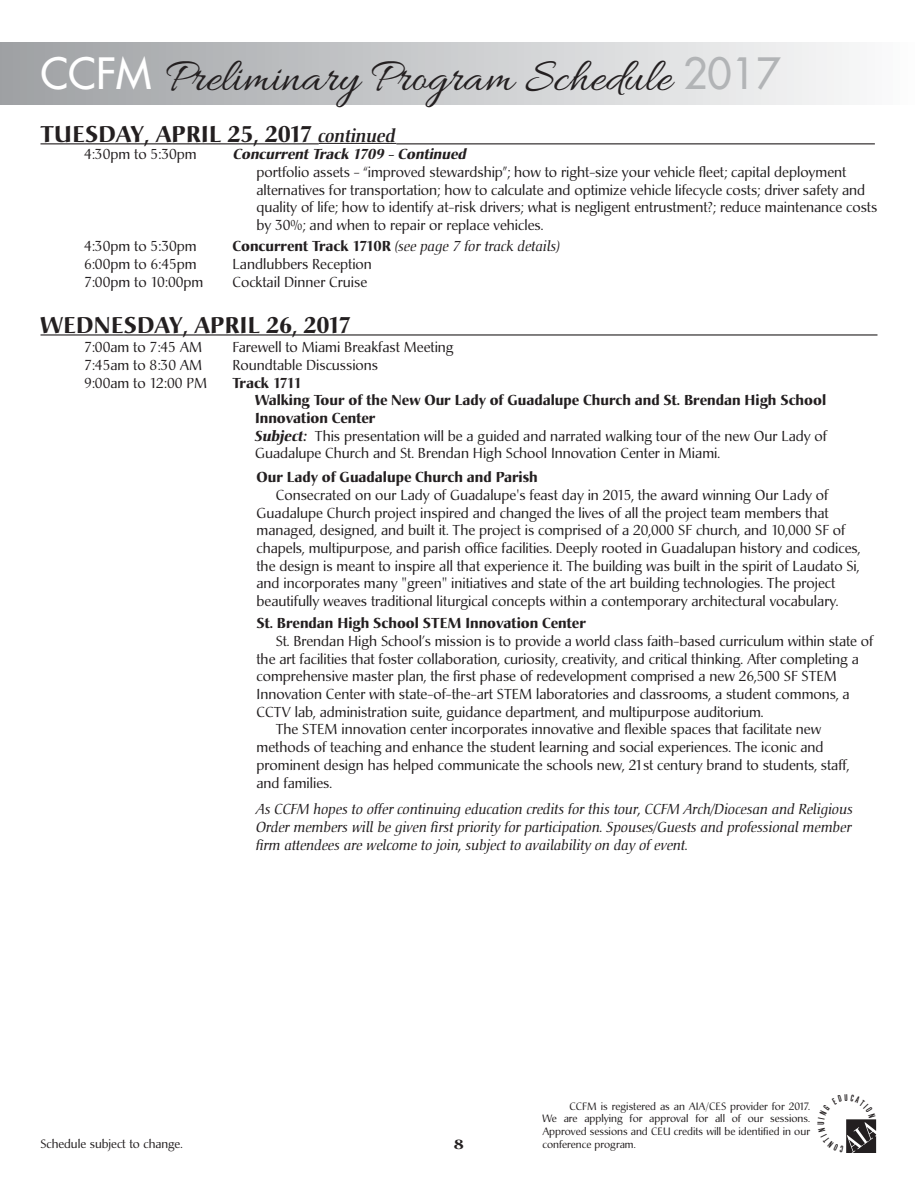
<style>
.page{position:relative;width:918px;height:1188px;background:#fff}
.page>*{position:absolute;margin:0;border:0;box-sizing:border-box;transform-origin:0 0}
.t1{font:48px "Allura";color:#231f20}
.t2{font:700 22.5px "Christiana";letter-spacing:.01em;color:#231f20}
.t3{font:800 15px "Americana";color:#231f20}
.t4{font:14.25px/17.7px "Christiana";color:#231f20}
.t5{font:italic 14.25px/17.7px "Christiana";color:#231f20;text-align:justify}
.t6{font:700 14.25px "Christiana";color:#231f20}
.t7{font:italic 700 14.25px "Christiana";color:#231f20}
.t8{font:12px "Christiana";color:#231f20}
.t9{font:10.5px/12.6px "Christiana";color:#231f20;text-align:justify}
.s1{font-family:"Futura";font-size:42px;color:#fff}
.s2{font-family:"Futura";font-size:42px;color:#b2b4b6}
.s3{font-weight:500;font-style:italic;font-size:18px}
.s4{font-weight:700;font-style:normal}
.s5{font-weight:700}
.s6{font-weight:700;font-style:italic}
</style>
<div class="page">
<hr style="left:40px;top:143px;width:279px;height:1px;background:#231f20">
<hr style="left:319px;top:143px;width:77px;height:1px;background:#231f20">
<hr style="left:396px;top:143px;width:479px;height:1px;background:#231f20">
<hr style="left:40px;top:334px;width:838px;height:2px;background:#231f20">
<div style="left:0;top:42px;width:918px;height:63px;background:linear-gradient(to right,#9ea0a3,#fbfcfc)"></div>
<svg style="left:846px;top:1119px;width:30px;height:34px"></svg>
<h1 class="t1" style="left:40px;top:51px;width:741px"><span class="s1">CCFM</span> Preliminary Program Schedule <span class="s2">2017</span></h1>
<h2 class="t2" style="left:40px;top:120px;width:357px">TUESDAY, APRIL 25, 2017 <span class="s3">continued</span></h2>
<p class="t4" style="left:84px;top:146px;width:114px">4:30pm to 5:30pm</p>
<p class="t7" style="left:232px;top:145px;width:238px">ConcurrentTrack 1709 -Continued</p>
<p class="t4" style="left:257px;top:163px;width:622px">portfolio assets - “improved stewardship”; how to right-size your vehicle fleet; capital deployment alternatives for transportation; how to calculate and optimize vehicle lifecycle costs; driver safety and quality of life; how to identify at-risk drivers; what is negligent entrustment?; reduce maintenance costs by 30%; and when to repair or replace vehicles.</p>
<p class="t4" style="left:84px;top:237px;width:114px">4:30pm to 5:30pm</p>
<p class="t5" style="left:232px;top:237px;width:330px"><span class="s4">Concurrent Track 1710R</span> (see page 7 for track details)</p>
<p class="t4" style="left:84px;top:255px;width:114px">6:00pm to 6:45pm</p>
<p class="t4" style="left:233px;top:255px;width:141px">Landlubbers Reception</p>
<p class="t4" style="left:84px;top:273px;width:121px">7:00pm to 10:00pm</p>
<p class="t4" style="left:233px;top:273px;width:136px">Cocktail Dinner Cruise</p>
<h2 class="t2" style="left:40px;top:311px;width:312px">WEDNESDAY, APRIL 26, 2017</h2>
<p class="t4" style="left:84px;top:339px;width:120px">7:00am to 7:45 AM</p>
<p class="t4" style="left:232px;top:339px;width:223px">Farewell to Miami Breakfast Meeting</p>
<p class="t4" style="left:84px;top:356px;width:120px">7:45am to 8:30 AM</p>
<p class="t4" style="left:233px;top:356px;width:147px">Roundtable Discussions</p>
<p class="t4" style="left:84px;top:374px;width:125px">9:00am to 12:00 PM</p>
<p class="t4" style="left:255px;top:374px;width:574px;text-indent:-22px"><span class="s5">Track 1711<br>Walking Tour of the New Our Lady of Guadalupe Church and St. Brendan High School Innovation Center<br></span><span class="s6">Subject:</span> This presentation will be a guided and narrated walking tour of the new Our Lady of Guadalupe Church and St. Brendan High School Innovation Center in Miami.</p>
<p class="t6" style="left:257px;top:468px;width:283px">Our Lady of Guadalupe Church and Parish</p>
<p class="t4" style="left:257px;top:486px;width:605px;text-indent:19px">Consecrated on our Lady of Guadalupe's feast day in 2015, the award winning Our Lady of Guadalupe Church project inspired and changed the lives of all the project team members that managed, designed, and built it. The project is comprised of a 20,000 SF church, and 10,000 SF of chapels, multipurpose, and parish office facilities. Deeply rooted in Guadalupan history and codices, the design is meant to inspire all that experience it. The building was built in the spirit of Laudato Si, and incorporates many "green" initiatives and state of the art building technologies. The project beautifully weaves traditional liturgical concepts within a contemporary architectural vocabulary.</p>
<p class="t6" style="left:257px;top:614px;width:331px">St. Brendan High School STEM Innovation Center</p>
<p class="t4" style="left:276px;top:632px;width:599px">St. Brendan High School’s mission is to provide a world class faith-based curriculum within state of</p>
<p class="t4" style="left:257px;top:650px;width:604px">the art facilities that foster collaboration, curiosity, creativity, and critical thinking. After completing a</p>
<p class="t4" style="left:257px;top:668px;width:582px">comprehensive master plan, the first phase of redevelopment comprised a new 26,500 SF STEM</p>
<p class="t4" style="left:257px;top:685px;width:595px">Innovation Center with state-of-the-art STEM laboratories and classrooms, a student commons, a</p>
<p class="t4" style="left:257px;top:703px;width:509px">CCTV lab, administration suite, guidance department, and multipurpose auditorium.</p>
<p class="t4" style="left:276px;top:721px;width:547px">The STEM innovation center incorporates innovative and flexible spaces that facilitate new</p>
<p class="t4" style="left:257px;top:738px;width:569px">methods of teaching and enhance the student learning and social experiences. The iconic and</p>
<p class="t4" style="left:257px;top:756px;width:594px">prominent design has helped communicate the schools new, 21st century brand to students, staff,</p>
<p class="t4" style="left:257px;top:774px;width:77px">and families.</p>
<p class="t5" style="left:257px;top:801px;width:598px">As CCFM hopes to offer continuing education credits for this tour, CCFM Arch/Diocesan and Religious Order members will be given first priority for participation. Spouses/Guests and professional member firm attendees are welcome to join, subject to availability on day of event.</p>
<p class="t9" style="left:542px;top:1100px;width:269px;text-indent:27px">CCFM is registered as an AIA/CES provider for 2017.<br>We are applying for approval for all of our sessions.<br>Approved sessions and CEU credits will be identified in our</p>
<p class="t8" style="left:40px;top:1136px;width:144px">Schedule subject to change.</p>
<p class="t9" style="left:542px;top:1138px;width:95px">conference program.</p>
<p class="t3" style="left:454px;top:1135px;width:12px">8</p>
</div>
